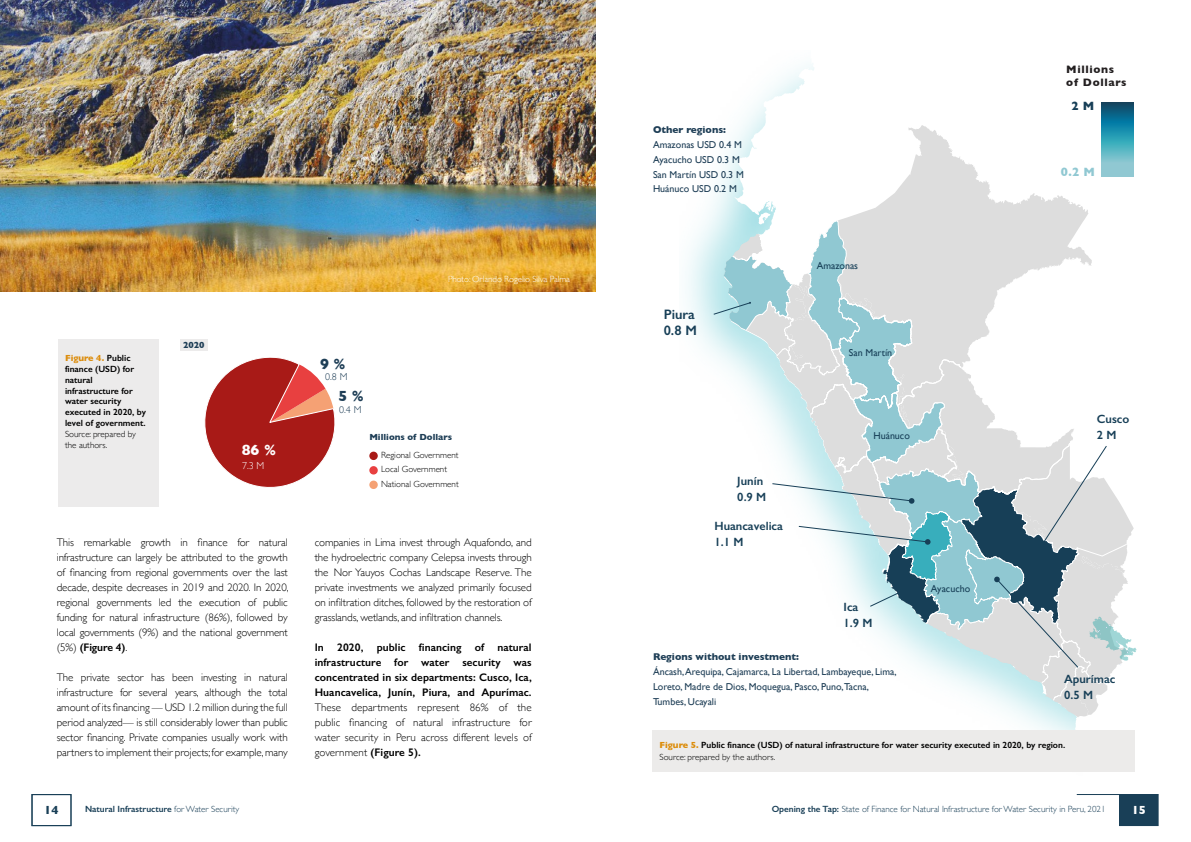
<style>
.page{position:relative;width:1191px;height:842px;background:#fff}
.page>*{position:absolute;margin:0;border:0;box-sizing:border-box;transform-origin:0 0}
.t1{font:700 15px "Gill Sans";color:#1e3e56}
.t2{font:700 15px "Gill Sans";color:#fff}
.t3{font:600 13.8px/15.8px "Gill Sans";color:#173f57}
.t4{font:700 12.2px "Gill Sans";color:#90c8d2}
.t5{font:700 12.2px "Gill Sans";color:#173f57}
.t6{font:600 12px/15.8px "Gill Sans";color:#173f57}
.t7{font:700 12px "Gill Sans";color:#193f57}
.t8{font:700 12px "Gill Sans";color:#fff}
.t9{font:300 11px/15px "Gill Sans";letter-spacing:-.01em;color:#000;text-align:justify}
.t10{font:600 11px/15px "Gill Sans";letter-spacing:.005em;color:#000;text-align:justify}
.t11{font:700 11px/13.4px "Gill Sans";letter-spacing:.06em;color:#231f20}
.t12{font:10px/14.8px "Gill Sans";color:#1e3e56}
.t13{font:700 10px "Gill Sans";color:#1e3e56}
.t14{font:10px "Gill Sans";color:#173f57}
.t15{font:300 10px "Gill Sans";color:#1e3e56}
.t16{font:300 10px "Gill Sans";color:#fff}
.t17{font:600 9px/10.8px "Gill Sans";color:#000}
.t18{font:300 9px "Gill Sans";color:#193f57}
.t19{font:300 9px/14.8px "Gill Sans";color:#000}
.t20{font:600 9px "Gill Sans";color:#193f57}
.t21{font:300 9px "Gill Sans";letter-spacing:-.01em;color:#fff}
.t22{font:700 9px "Gill Sans";color:#1e3e56}
.s1{font-weight:700;color:#dc8d0d}
.s2{font-weight:600}
.s3{font-weight:700;color:#dc8c09}
.s4{font-weight:300}
</style>
<div class="page">
<div style="left:32px;top:794px;width:39px;height:32px;border:1px solid #193f57"></div>
<div style="left:1119px;top:794px;width:39px;height:32px;background:#193f57"></div>
<hr style="left:1076px;top:794px;width:82px;height:1px;background:#193f57">
<img style="left:0;top:0;width:595px;height:291px">
<div style="left:59px;top:339px;width:100px;height:167px;background:#ecebeb"></div>
<div style="left:180px;top:339px;width:28px;height:12px;background:#ecebeb"></div>
<div style="left:369px;top:452px;width:9px;height:8px;background:#a81a17;border-radius:50%"></div>
<div style="left:369px;top:466px;width:9px;height:8px;background:#e84040;border-radius:50%"></div>
<div style="left:369px;top:481px;width:9px;height:8px;background:#f5a174;border-radius:50%"></div>
<svg style="left:204px;top:357px;width:131px;height:131px"></svg>
<svg style="left:724px;top:51px;width:413px;height:721px"></svg>
<svg style="left:794px;top:125px;width:339px;height:94px"></svg>
<svg style="left:724px;top:701px;width:364px;height:16px"></svg>
<div style="left:1101px;top:102px;width:32px;height:14px;background:#16415a"></div>
<div style="left:1101px;top:104px;width:32px;height:14px;background:#144661"></div>
<div style="left:1101px;top:105px;width:32px;height:14px;background:#134965"></div>
<div style="left:1101px;top:106px;width:32px;height:14px;background:#124c69"></div>
<div style="left:1101px;top:107px;width:32px;height:14px;background:#114f6d"></div>
<div style="left:1101px;top:108px;width:32px;height:14px;background:#0f5271"></div>
<div style="left:1101px;top:109px;width:32px;height:14px;background:#0e5575"></div>
<div style="left:1101px;top:110px;width:32px;height:14px;background:#0d5879"></div>
<div style="left:1101px;top:112px;width:32px;height:14px;background:#0b5d7f"></div>
<div style="left:1101px;top:113px;width:32px;height:14px;background:#0a6083"></div>
<div style="left:1101px;top:114px;width:32px;height:14px;background:#096387"></div>
<div style="left:1101px;top:115px;width:32px;height:14px;background:#08668b"></div>
<div style="left:1101px;top:116px;width:32px;height:14px;background:#06698f"></div>
<div style="left:1101px;top:117px;width:32px;height:14px;background:#056c93"></div>
<div style="left:1101px;top:119px;width:32px;height:14px;background:#03719a"></div>
<div style="left:1101px;top:120px;width:32px;height:14px;background:#02749e"></div>
<div style="left:1101px;top:121px;width:32px;height:14px;background:#0177a2"></div>
<div style="left:1101px;top:123px;width:32px;height:14px;background:#037ca6"></div>
<div style="left:1101px;top:125px;width:32px;height:14px;background:#0981a9"></div>
<div style="left:1101px;top:127px;width:32px;height:14px;background:#0e86ab"></div>
<div style="left:1101px;top:129px;width:32px;height:14px;background:#148cad"></div>
<div style="left:1101px;top:131px;width:32px;height:14px;background:#1a91af"></div>
<div style="left:1101px;top:133px;width:32px;height:14px;background:#1e96b2"></div>
<div style="left:1101px;top:135px;width:32px;height:14px;background:#249bb4"></div>
<div style="left:1101px;top:137px;width:32px;height:14px;background:#29a0b6"></div>
<div style="left:1101px;top:139px;width:32px;height:14px;background:#2fa6b8"></div>
<div style="left:1101px;top:141px;width:32px;height:14px;background:#34aaba"></div>
<div style="left:1101px;top:143px;width:32px;height:14px;background:#3bafbd"></div>
<div style="left:1101px;top:144px;width:32px;height:14px;background:#40b0be"></div>
<div style="left:1101px;top:145px;width:32px;height:14px;background:#44b2bf"></div>
<div style="left:1101px;top:146px;width:32px;height:14px;background:#48b3c0"></div>
<div style="left:1101px;top:147px;width:32px;height:14px;background:#4db4c1"></div>
<div style="left:1101px;top:148px;width:32px;height:14px;background:#51b5c2"></div>
<div style="left:1101px;top:149px;width:32px;height:14px;background:#55b6c3"></div>
<div style="left:1101px;top:150px;width:32px;height:14px;background:#5ab8c4"></div>
<div style="left:1101px;top:151px;width:32px;height:14px;background:#5eb9c5"></div>
<div style="left:1101px;top:152px;width:32px;height:14px;background:#63bbc7"></div>
<div style="left:1101px;top:154px;width:32px;height:14px;background:#6abdc9"></div>
<div style="left:1101px;top:155px;width:32px;height:14px;background:#6fbeca"></div>
<div style="left:1101px;top:156px;width:32px;height:14px;background:#73c0cb"></div>
<div style="left:1101px;top:157px;width:32px;height:14px;background:#77c1cc"></div>
<div style="left:1101px;top:158px;width:32px;height:14px;background:#7cc2cd"></div>
<div style="left:1101px;top:159px;width:32px;height:14px;background:#80c3ce"></div>
<div style="left:1101px;top:160px;width:32px;height:14px;background:#84c4cf"></div>
<div style="left:1101px;top:161px;width:32px;height:14px;background:#89c6d0"></div>
<div style="left:1101px;top:162px;width:32px;height:14px;background:#8dc7d1"></div>
<div style="left:1101px;top:163px;width:32px;height:14px;background:#90c8d2"></div>
<svg style="left:713px;top:219px;width:423px;height:482px"></svg>
<div style="left:652px;top:730px;width:482px;height:41px;background:#ecebea"></div>
<p class="t17" style="left:65px;top:353px;width:83px"><span class="s1">Figure 4.</span> Public finance (USD) for natural infrastructure for water security executed in 2020, by level of government.</p>
<p class="t19" style="left:65px;top:428px;width:72px;line-height:10.8px">Source: prepared by the authors.</p>
<p class="t22" style="left:183px;top:337px;width:23px">2020</p>
<h1 class="t2" style="left:242px;top:438px;width:36px">86 %</h1>
<p class="t16" style="left:242px;top:458px;width:24px">7.3 M</p>
<p class="t9" style="left:57px;top:534px;width:233px">This remarkable growth in finance for natural infrastructure can largely be attributed to the growth of financing from regional governments over the last decade, despite decreases in 2019 and 2020. In 2020, regional governments led the execution of public funding for natural infrastructure (86%), followed by local governments (9%) and the national government (5%) <span class="s2">(Figure 4)</span>.</p>
<p class="t9" style="left:57px;top:669px;width:233px">The private sector has been investing in natural infrastructure for several years, although the total amount of its financing — USD 1.2 million during the full period analyzed— is still considerably lower than public sector financing. Private companies usually work with partners to implement their projects; for example, many</p>
<h1 class="t1" style="left:320px;top:352px;width:27px">9 %</h1>
<p class="t15" style="left:325px;top:368px;width:24px">0.8 M</p>
<h1 class="t1" style="left:338px;top:384px;width:27px">5 %</h1>
<p class="t15" style="left:339px;top:401px;width:24px">0.4 M</p>
<p class="t21" style="left:448px;top:272px;width:124px">Photo: Orlando Rogelio Silva Palma</p>
<p class="t22" style="left:369px;top:429px;width:84px">Millions of Dollars</p>
<p class="t19" style="left:381px;top:447px;width:79px">Regional Government<br>Local Government<br>National Government</p>
<p class="t9" style="left:315px;top:534px;width:218px">companies in Lima invest through Aquafondo, and the hydroelectric company Celepsa invests through the Nor Yauyos Cochas Landscape Reserve. The private investments we analyzed primarily focused on infiltration ditches, followed by the restoration of grasslands, wetlands, and infiltration channels.</p>
<p class="t10" style="left:315px;top:640px;width:218px">In 2020, public financing of natural infrastructure for water security was concentrated in six departments: Cusco, Ica, Huancavelica, Junín, Piura, and Apurímac.</p>
<p class="t9" style="left:315px;top:699px;width:218px">These departments represent 86% of the public financing of natural infrastructure for water security in Peru across different levels of government <span class="s2">(Figure 5).</span></p>
<p class="t13" style="left:653px;top:122px;width:74px">Other regions:</p>
<p class="t12" style="left:653px;top:137px;width:92px">Amazonas USD 0.4 M<br>Ayacucho USD 0.3 M<br>San Martín USD 0.3 M<br>Huánuco USD 0.2 M</p>
<p class="t3" style="left:663px;top:306px;width:35px">Piura<br>0.8 M</p>
<p class="t14" style="left:816px;top:260px;width:43px">Amazonas</p>
<p class="t14" style="left:849px;top:347px;width:45px">San Martín</p>
<p class="t6" style="left:737px;top:473px;width:30px">Junín<br>0.9 M</p>
<p class="t6" style="left:714px;top:518px;width:70px">Huancavelica<br>1.1 M</p>
<p class="t14" style="left:873px;top:430px;width:38px">Huánuco</p>
<p class="t6" style="left:843px;top:599px;width:30px">Ica<br>1.9 M</p>
<p class="t13" style="left:653px;top:649px;width:147px">Regions without investment:</p>
<p class="t12" style="left:653px;top:664px;width:245px">Áncash, Arequipa, Cajamarca, La Libertad, Lambayeque, Lima,<br>Loreto, Madre de Dios, Moquegua, Pasco, Puno,Tacna,<br>Tumbes, Ucayali</p>
<p class="t14" style="left:931px;top:582px;width:41px">Ayacucho</p>
<p class="t11" style="left:1066px;top:62px;width:62px">Millions of Dollars</p>
<p class="t5" style="left:1071px;top:96px;width:24px">2 M</p>
<p class="t4" style="left:1061px;top:163px;width:36px">0.2 M</p>
<p class="t6" style="left:1096px;top:411px;width:34px">Cusco<br>2 M</p>
<p class="t6" style="left:1064px;top:671px;width:53px">Apurímac<br>0.5 M</p>
<p class="t17" style="left:659px;top:738px;width:407px;line-height:12.8px"><span class="s3">Figure 5.</span> Public finance (USD) of natural infrastructure for water security executed in 2020, by region.<br><span class="s4">Source: prepared by the authors.</span></p>
<p class="t7" style="left:44px;top:801px;width:16px">14</p>
<p class="t20" style="left:85px;top:803px;width:156px">Natural Infrastructure <span class="s4">for Water Security</span></p>
<p class="t18" style="left:771px;top:802px;width:335px"><span class="s2">Opening the Tap:</span> State of Finance for Natural Infrastructure for Water Security in Peru, 2021</p>
<p class="t8" style="left:1131px;top:801px;width:16px">15</p>
</div>
